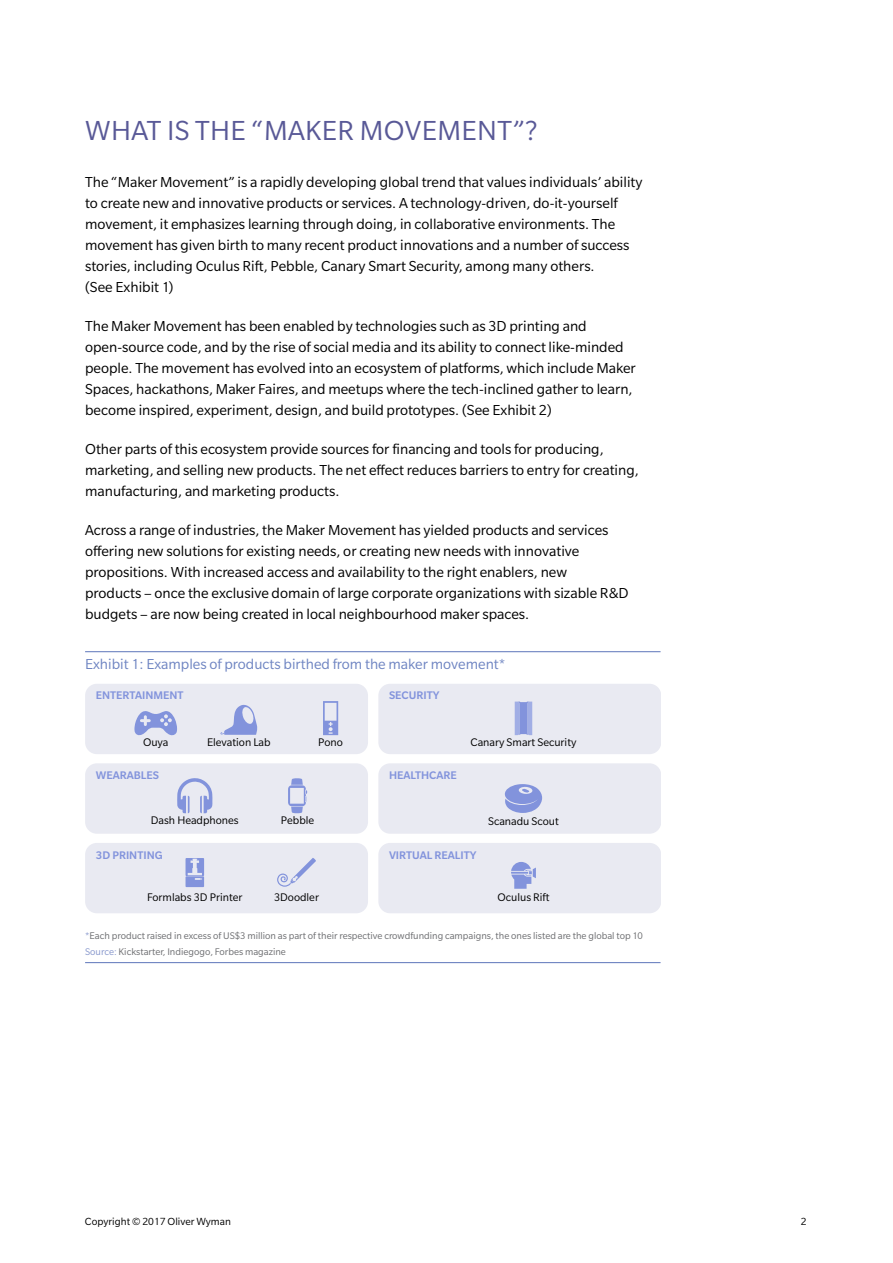
<style>
.page{position:relative;width:893px;height:1263px;background:#fff}
.page>*{position:absolute;margin:0;border:0;box-sizing:border-box;transform-origin:0 0}
.t1{font:30px "Slate Pro";letter-spacing:.01em;color:#595997}
.t2{font:15.75px/21px "Slate Pro";color:#000}
.t3{font:15.75px "Slate Pro";color:#6f85c2}
.t4{font:12px "Slate Pro";color:#000}
.t5{font:500 12px "Slate Pro";color:#8293dc}
.t6{font:11.25px "Slate Pro";color:#000}
.t7{font:10.5px/15.8px "Slate Pro";color:#6d6e71}
.s1{color:#8797cc}
</style>
<div class="page">
<hr style="left:85px;top:651px;width:576px;height:1px;background:#6f85c2">
<hr style="left:85px;top:962px;width:576px;height:1px;background:#6f85c2">
<div style="left:85px;top:684px;width:283px;height:70px;background:#e9eaf2;border-radius:12px"></div>
<div style="left:85px;top:763px;width:283px;height:71px;background:#e9eaf2;border-radius:12px"></div>
<div style="left:85px;top:843px;width:283px;height:70px;background:#e9eaf2;border-radius:12px"></div>
<div style="left:378px;top:684px;width:282px;height:70px;background:#e9eaf2;border-radius:12px"></div>
<div style="left:378px;top:763px;width:282px;height:71px;background:#e9eaf2;border-radius:12px"></div>
<div style="left:378px;top:843px;width:282px;height:70px;background:#e9eaf2;border-radius:12px"></div>
<svg style="left:220px;top:705px;width:37px;height:30px"></svg>
<svg style="left:511px;top:862px;width:25px;height:27px"></svg>
<svg style="left:186px;top:858px;width:18px;height:29px"></svg>
<svg style="left:277px;top:858px;width:39px;height:29px"></svg>
<svg style="left:515px;top:701px;width:17px;height:34px"></svg>
<svg style="left:323px;top:701px;width:15px;height:34px"></svg>
<svg style="left:505px;top:784px;width:37px;height:29px"></svg>
<svg style="left:177px;top:778px;width:35px;height:35px"></svg>
<svg style="left:134px;top:711px;width:43px;height:25px"></svg>
<svg style="left:288px;top:778px;width:19px;height:35px"></svg>
<h1 class="t1" style="left:85px;top:115px;width:454px">WHAT IS THE “MAKER MOVEMENT”?</h1>
<p class="t2" style="left:85px;top:172px;width:559px">The “Maker Movement” is a rapidly developing global trend that values individuals’ ability to create new and innovative products or services. A technology-driven, do-it-yourself movement, it emphasizes learning through doing, in collaborative environments. The movement has given birth to many recent product innovations and a number of success stories, including Oculus Rift, Pebble, Canary Smart Security, among many others.<br>(See Exhibit 1)</p>
<p class="t2" style="left:85px;top:316px;width:552px">The Maker Movement has been enabled by technologies such as 3D printing and open‑source code, and by the rise of social media and its ability to connect like-minded people. The movement has evolved into an ecosystem of platforms, which include Maker Spaces, hackathons, Maker Faires, and meetups where the tech-inclined gather to learn, become inspired, experiment, design, and build prototypes. (See Exhibit 2)</p>
<p class="t2" style="left:85px;top:439px;width:555px">Other parts of this ecosystem provide sources for financing and tools for producing, marketing, and selling new products. The net effect reduces barriers to entry for creating, manufacturing, and marketing products.</p>
<p class="t2" style="left:85px;top:520px;width:545px">Across a range of industries, the Maker Movement has yielded products and services offering new solutions for existing needs, or creating new needs with innovative propositions. With increased access and availability to the right enablers, new<br>products – once the exclusive domain of large corporate organizations with sizable R&amp;D budgets – are now being created in local neighbourhood maker spaces.</p>
<p class="t3" style="left:85px;top:655px;width:422px">Exhibit 1: Examples of products birthed from the maker movement*</p>
<p class="t5" style="left:96px;top:689px;width:89px">ENTERTAINMENT</p>
<p class="t5" style="left:389px;top:689px;width:52px">SECURITY</p>
<p class="t4" style="left:143px;top:736px;width:27px">Ouya</p>
<p class="t4" style="left:207px;top:736px;width:65px">Elevation Lab</p>
<p class="t4" style="left:318px;top:736px;width:26px">Pono</p>
<p class="t4" style="left:470px;top:736px;width:107px">Canary Smart Security</p>
<p class="t5" style="left:96px;top:769px;width:65px">WEARABLES</p>
<p class="t5" style="left:389px;top:769px;width:69px">HEALTHCARE</p>
<p class="t4" style="left:151px;top:814px;width:89px">Dash Headphones</p>
<p class="t4" style="left:281px;top:814px;width:35px">Pebble</p>
<p class="t4" style="left:488px;top:815px;width:72px">Scanadu Scout</p>
<p class="t5" style="left:96px;top:849px;width:68px">3D PRINTING</p>
<p class="t5" style="left:389px;top:849px;width:89px">VIRTUAL REALITY</p>
<p class="t4" style="left:147px;top:891px;width:97px">Formlabs 3D Printer</p>
<p class="t4" style="left:274px;top:891px;width:46px">3Doodler</p>
<p class="t4" style="left:498px;top:891px;width:53px">Oculus Rift</p>
<p class="t7" style="left:85px;top:927px;width:559px"><span class="s1">*</span>Each product raised in excess of US$3 million as part of their respective crowdfunding campaigns, the ones listed are the global top 10<br><span class="s1">Source:</span> Kickstarter, Indiegogo, Forbes magazine</p>
<p class="t6" style="left:85px;top:1215px;width:147px">Copyright © 2017 Oliver Wyman</p>
<p class="t6" style="left:801px;top:1215px;width:7px">2</p>
</div>
